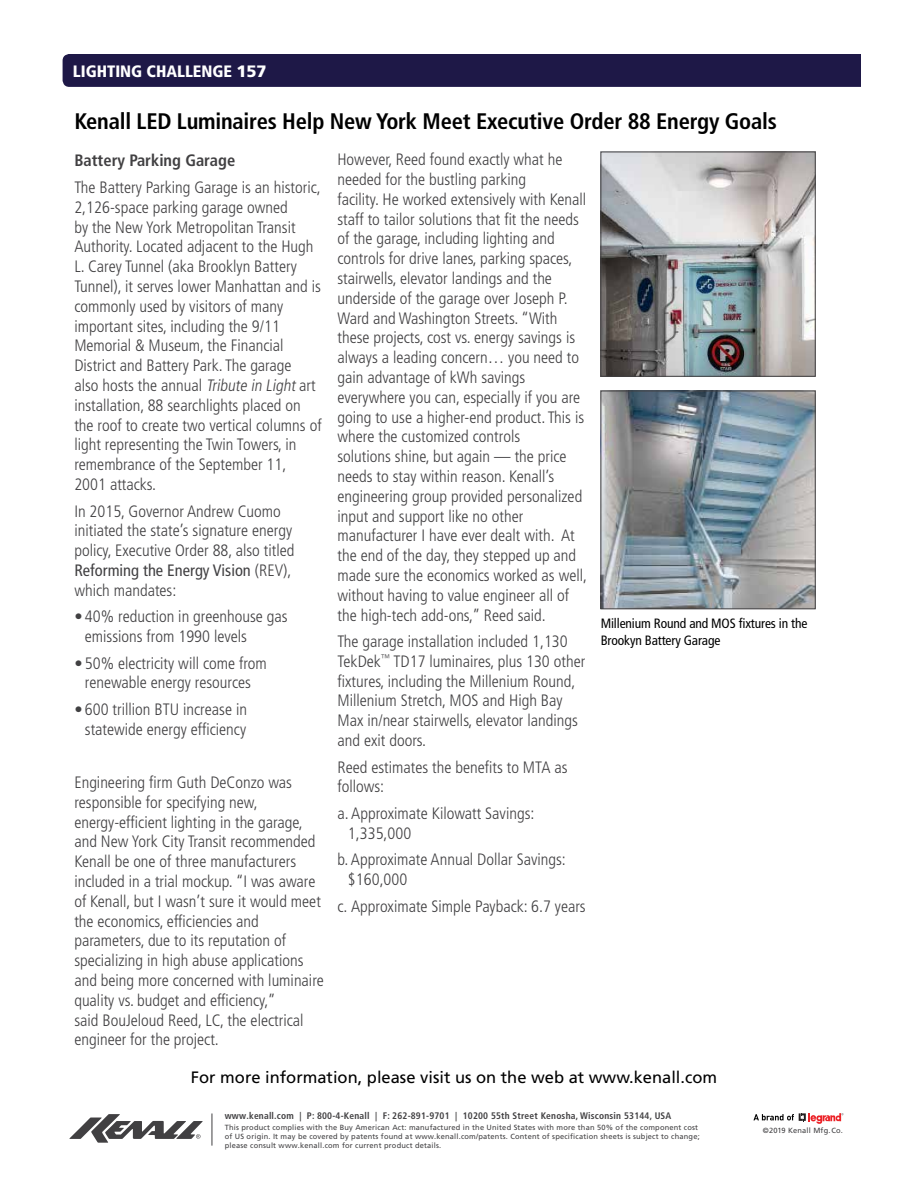
<style>
.page{position:relative;width:918px;height:1188px;background:#fff}
.page>*{position:absolute;margin:0;border:0;box-sizing:border-box;transform-origin:0 0}
.t1{font:700 condensed 22.5px "Frutiger LT Std";letter-spacing:-.01em;color:#000}
.t2{font:300 condensed 16.5px/19.8px "Frutiger LT Std";color:#414042}
.t3{font:16.5px "Frutiger LT Std";color:#000}
.t4{font:900 condensed 16.5px "Frutiger LT Std";color:#fff}
.t5{font:700 condensed 16.5px "Frutiger LT Std";color:#414042}
.t6{font:condensed 13.5px/16.2px "Frutiger LT Std";letter-spacing:-.01em;color:#000}
.t7{font:700 condensed 9.45px "Frutiger LT Std";letter-spacing:.02em;color:#414042}
.t8{font:7.5px/9px "Frutiger LT Std";letter-spacing:.025em;color:#414042}
.s1{font-stretch:normal}
.s2{font-style:italic}
.s3{font-weight:400}
</style>
<div class="page">
<div style="left:63px;top:54px;width:798px;height:33px;background:#1e1847"></div>
<img style="left:603px;top:154px;width:210px;height:220px">
<div style="left:601px;top:152px;width:214px;height:224px;border:1px solid #414042"></div>
<img style="left:603px;top:393px;width:210px;height:214px">
<div style="left:601px;top:391px;width:214px;height:218px;border:1px solid #414042"></div>
<svg style="left:69px;top:1114px;width:134px;height:29px"></svg>
<hr style="left:212px;top:1113px;width:1px;height:33px;background:#414042">
<svg style="left:753px;top:1113px;width:91px;height:11px"></svg>
<p class="t4" style="left:73px;top:62px;width:195px">LIGHTING CHALLENGE <span class="s1">157</span></p>
<h1 class="t1" style="left:74px;top:108px;width:704px">Kenall LED Luminaires Help New York Meet Executive Order 88 Energy Goals</h1>
<p class="t5" style="left:74px;top:151px;width:162px">Battery Parking Garage</p>
<p class="t2" style="left:74px;top:178px;width:249px">The Battery Parking Garage is an historic, 2,126-space parking garage owned<br>by the New York Metropolitan Transit Authority. Located adjacent to the Hugh L. Carey Tunnel (aka Brooklyn Battery Tunnel), it serves lower Manhattan and is commonly used by visitors of many important sites, including the 9/11<br>Memorial &amp; Museum, the Financial District and Battery Park. The garage<br>also hosts the annual <span class="s2">Tribute in Light</span>art installation, 88 searchlights placed on the roof to create two vertical columns of light representing the Twin Towers, in remembrance of the September 11, 2001 attacks.</p>
<p class="t2" style="left:74px;top:501px;width:222px">In 2015, Governor Andrew Cuomo initiated the state’s signature energy policy, Executive Order 88, also titled<br><span class="s3">Reforming the Energy Vision</span> (REV), which mandates:</p>
<p class="t2" style="left:85px;top:607px;width:204px;text-indent:-10px">• 40% reduction in greenhouse gas emissions from 1990 levels</p>
<p class="t2" style="left:74px;top:653px;width:194px;text-align:center">• 50% electricity will come from renewable energy resources</p>
<p class="t2" style="left:74px;top:700px;width:174px;text-align:center">• 600 trillion BTU increase in statewide energy efficiency</p>
<p class="t2" style="left:74px;top:773px;width:251px">Engineering firm Guth DeConzo was responsible for specifying new, energy-efficient lighting in the garage, and New York City Transit recommended Kenall be one of three manufacturers included in a trial mockup. “I was aware of Kenall, but I wasn’t sure it would meet the economics, efficiencies and parameters, due to its reputation of specializing in high abuse applications and being more concerned with luminaire quality vs. budget and efficiency,”<br>said BouJeloud Reed, LC, the electrical engineer for the project.</p>
<p class="t2" style="left:337px;top:150px;width:251px">However, Reed found exactly what he needed for the bustling parking<br>facility. He worked extensively with Kenall staff to tailor solutions that fit the needs of the garage, including lighting and controls for drive lanes, parking spaces, stairwells, elevator landings and the underside of the garage over Joseph P.<br>Ward and Washington Streets. “With these projects, cost vs. energy savings is always a leading concern… you need to gain advantage of kWh savings everywhere you can, especially if you are going to use a higher-end product. This is where the customized controls<br>solutions shine, but again — the price needs to stay within reason. Kenall’s engineering group provided personalized input and support like no other manufacturer I have ever dealt with. At the end of the day, they stepped up and made sure the economics worked as well, without having to value engineer all of the high-tech add-ons,” Reed said.</p>
<p class="t2" style="left:337px;top:632px;width:249px">The garage installation included 1,130<br>TekDek<sup>™</sup> TD17 luminaires, plus 130 other fixtures, including the Millenium Round, Millenium Stretch, MOS and High Bay Max in/near stairwells, elevator landings and exit doors.</p>
<p class="t2" style="left:337px;top:757px;width:232px">Reed estimates the benefits to MTA as follows:</p>
<p class="t2" style="left:348px;top:804px;width:188px;text-indent:-10px">a. Approximate Kilowatt Savings:<br>1,335,000</p>
<p class="t2" style="left:348px;top:850px;width:219px;text-indent:-10px">b. Approximate Annual Dollar Savings: $160,000</p>
<p class="t2" style="left:337px;top:896px;width:250px">c. Approximate Simple Payback: 6.7 years</p>
<p class="t6" style="left:601px;top:616px;width:208px">Millenium Round and MOS fixtures in the<br>Brookyn Battery Garage</p>
<p class="t3" style="left:191px;top:1068px;width:528px">For more information, please visit us on the web at www.kenall.com</p>
<p class="t7" style="left:225px;top:1110px;width:448px">www.kenall.com | P: 800-4-Kenall | F: 262-891-9701 | 10200 55th Street Kenosha, Wisconsin 53144, USA</p>
<p class="t8" style="left:225px;top:1123px;width:477px">This product complies with the Buy American Act: manufactured in the United States with more than 50% of the component cost of US origin. It may be covered by patents found at www.kenall.com/patents. Content of specification sheets is subject to change; please consult www.kenall.com for current product details.</p>
<p class="t8" style="left:763px;top:1125px;width:82px">©2019 Kenall Mfg.Co.</p>
</div>
